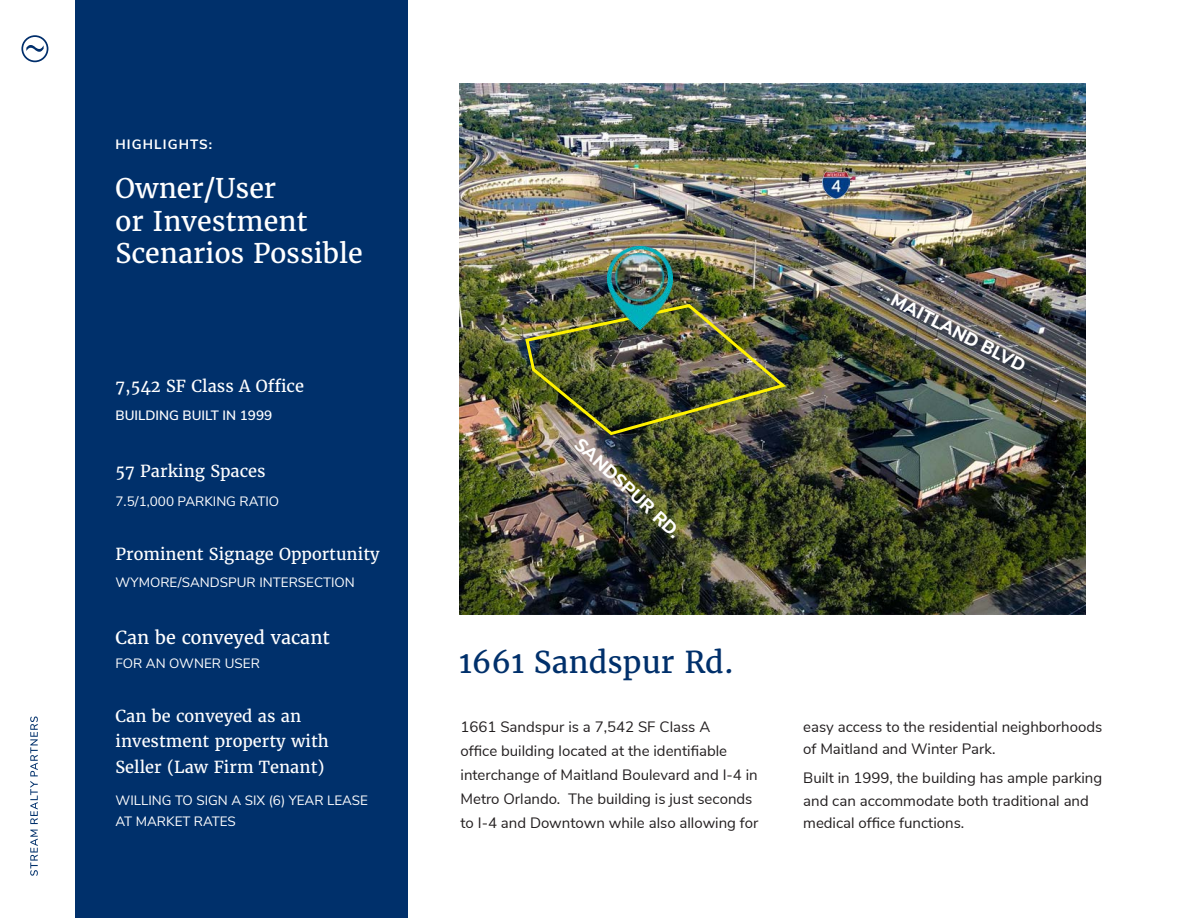
<style>
.page{position:relative;width:1188px;height:918px;background:#fff}
.page>*{position:absolute;margin:0;border:0;box-sizing:border-box;transform-origin:0 0}
.t1{font:30px "Merriweather";color:#00306b}
.t2{font:27px/32.4px "Merriweather";color:#fff}
.t3{font:800 18px "Nunito Sans";color:#fff}
.t4{font:18px "Merriweather";color:#fff}
.t5{font:16.5px/25.5px "Merriweather";color:#fff}
.t6{font:15px/24px "Nunito Sans";color:#231f20}
.t7{font:13.5px "Nunito Sans";color:#fff}
.t8{font:600 13.5px "Nunito Sans";color:#fff}
.t9{font:700 13.5px "Nunito Sans";letter-spacing:.08em;color:#fff}
</style>
<div class="page">
<svg style="left:21px;top:35px;width:27px;height:27px"></svg>
<div style="left:76px;top:0;width:332px;height:918px;background:#00306b"></div>
<svg style="left:30px;top:830px;width:8px;height:46px"></svg>
<svg style="left:30px;top:717px;width:8px;height:107px"></svg>
<img style="left:459px;top:83px;width:627px;height:532px">
<img style="left:523px;top:302px;width:266px;height:135px">
<img style="left:823px;top:172px;width:27px;height:27px">
<img style="left:607px;top:246px;width:65px;height:84px">
<p class="t9" style="left:116px;top:134px;width:98px">HIGHLIGHTS:</p>
<p class="t2" style="left:116px;top:172px;width:194px">Owner/User or Investment</p>
<p class="t2" style="left:116px;top:237px;width:249px">Scenarios Possible</p>
<p class="t5" style="left:116px;top:374px;width:190px">7,542 SF Class A Office</p>
<p class="t8" style="left:116px;top:406px;width:158px">BUILDING BUILT IN 1999</p>
<p class="t5" style="left:116px;top:459px;width:151px">57 Parking Spaces</p>
<p class="t7" style="left:116px;top:491px;width:165px">7.5/1,000 PARKING RATIO</p>
<p class="t5" style="left:116px;top:542px;width:266px">Prominent Signage Opportunity</p>
<p class="t7" style="left:116px;top:573px;width:241px">WYMORE/SANDSPUR INTERSECTION</p>
<p class="t4" style="left:116px;top:626px;width:216px">Can be conveyed vacant</p>
<p class="t7" style="left:116px;top:654px;width:146px">FOR AN OWNER USER</p>
<p class="t5" style="left:116px;top:703px;width:215px">Can be conveyed as an investment property with</p>
<p class="t5" style="left:116px;top:754px;width:210px">Seller (Law Firm Tenant)</p>
<p class="t7" style="left:116px;top:791px;width:254px">WILLING TO SIGN A SIX (6) YEAR LEASE</p>
<p class="t7" style="left:116px;top:812px;width:122px">AT MARKET RATES</p>
<p class="t3" style="left:586px;top:431px;width:139px;rotate:43deg">SANDSPUR RD.</p>
<p class="t1" style="left:459px;top:644px;width:277px">1661 Sandspur Rd.</p>
<p class="t3" style="left:898px;top:287px;width:150px;rotate:27deg">MAITLAND BLVD</p>
<p class="t6" style="left:461px;top:714px;width:299px">1661 Sandspur is a 7,542 SF Class A<br>office building located at the identifiable interchange of Maitland Boulevard and I-4 in Metro Orlando. The building is just seconds to I-4 and Downtown while also allowing for</p>
<p class="t6" style="left:803px;top:714px;width:301px;line-height:22.5px">easy access to the residential neighborhoods of Maitland and Winter Park.</p>
<p class="t6" style="left:803px;top:766px;width:301px;line-height:22.5px">Built in 1999, the building has ample parking and can accommodate both traditional and medical office functions.</p>
</div>
